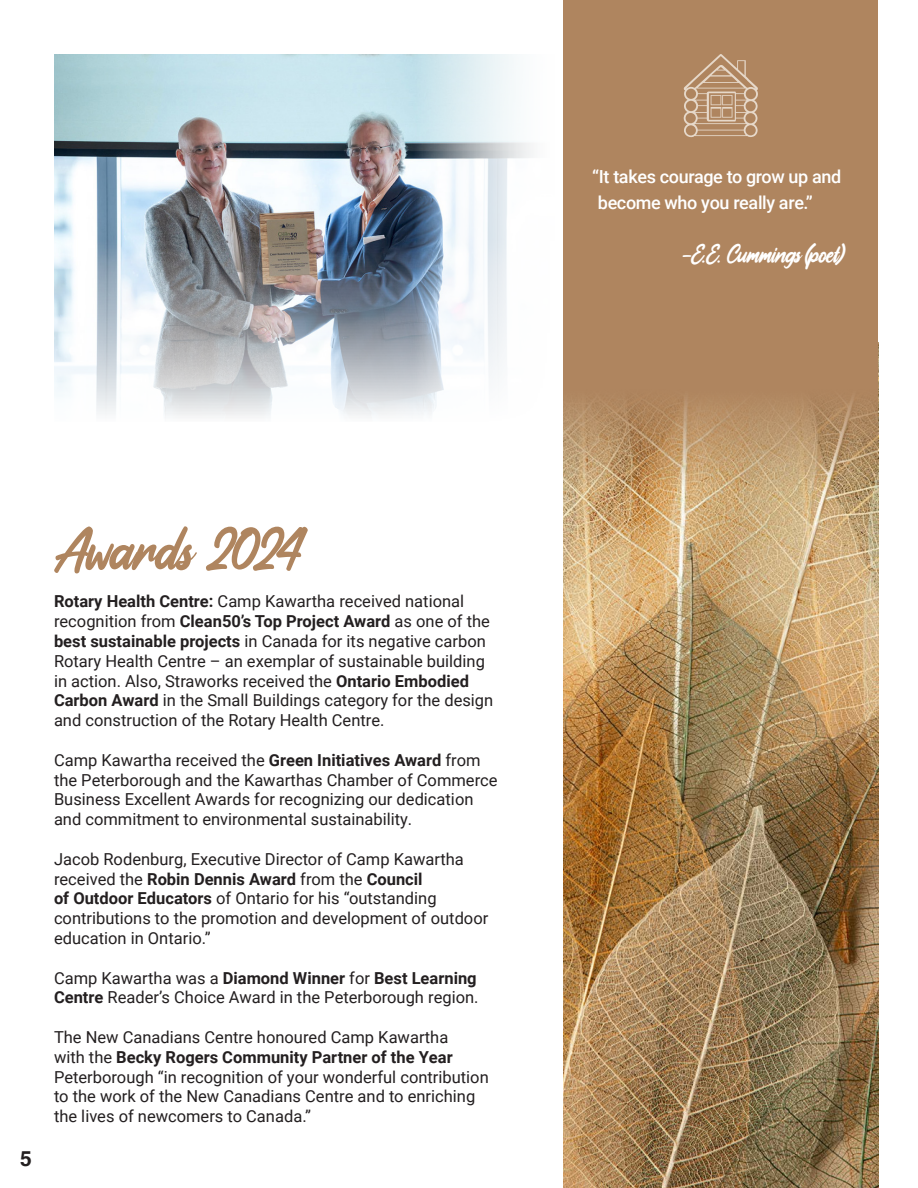
<style>
.page{position:relative;width:918px;height:1188px;background:#fff}
.page>*{position:absolute;margin:0;border:0;box-sizing:border-box;transform-origin:0 0}
.t1{font:63px "Aliensy";letter-spacing:-.005em;color:#af855f}
.t2{font:27px "Aliensy";letter-spacing:-.005em;color:#fff}
.t3{font:700 21px "Helvetica";color:#231f20}
.t4{font:500 18px/25.5px "Roboto";letter-spacing:-.02em;color:#fff}
.t5{font:16.5px/19.8px "Roboto";color:#231f20}
.s1{font-weight:700}
</style>
<div class="page">
<img style="left:564px;top:486px;width:314px;height:702px">
<img style="left:54px;top:54px;width:510px;height:368px">
<div style="left:564px;top:0;width:314px;height:486px;background:#af855f"></div>
<svg style="left:684px;top:54px;width:74px;height:83px"></svg>
<p class="t4" style="left:598px;top:164px;width:245px;text-indent:-6px">“It takes courage to grow up and become who you really are.”</p>
<p class="t2" style="left:683px;top:239px;width:163px">-E.E. Cummings (poet)</p>
<p class="t3" style="left:20px;top:1146px;width:13px">5</p>
<p class="t1" style="left:54px;top:515px;width:247px">Awards 2024</p>
<p class="t5" style="left:54px;top:591px;width:441px"><span class="s1">Rotary Health Centre:</span> Camp Kawartha received national recognition from <span class="s1">Clean50’s Top Project Award</span> as one of the <span class="s1">best sustainable projects</span> in Canada for its negative carbon Rotary Health Centre – an exemplar of sustainable building in action. Also, Straworks received the <span class="s1">Ontario Embodied Carbon Award</span> in the Small Buildings category for the design and construction of the Rotary Health Centre.</p>
<p class="t5" style="left:54px;top:749px;width:445px">Camp Kawartha received the <span class="s1">Green Initiatives Award</span> from the Peterborough and the Kawarthas Chamber of Commerce Business Excellent Awards for recognizing our dedication and commitment to environmental sustainability.</p>
<p class="t5" style="left:54px;top:848px;width:436px">Jacob Rodenburg, Executive Director of Camp Kawartha received the <span class="s1">Robin Dennis Award</span> from the <span class="s1">Council<br>of Outdoor Educators</span> of Ontario for his “outstanding contributions to the promotion and development of outdoor education in Ontario.”</p>
<p class="t5" style="left:54px;top:967px;width:426px">Camp Kawartha was a <span class="s1">Diamond Winner</span> for <span class="s1">Best Learning<br>Centre</span> Reader’s Choice Award in the Peterborough region.</p>
<p class="t5" style="left:54px;top:1027px;width:436px">The New Canadians Centre honoured Camp Kawartha<br>with the <span class="s1">Becky Rogers Community Partner of the Year </span>Peterborough “in recognition of your wonderful contribution to the work of the New Canadians Centre and to enriching the lives of newcomers to Canada.”</p>
</div>
